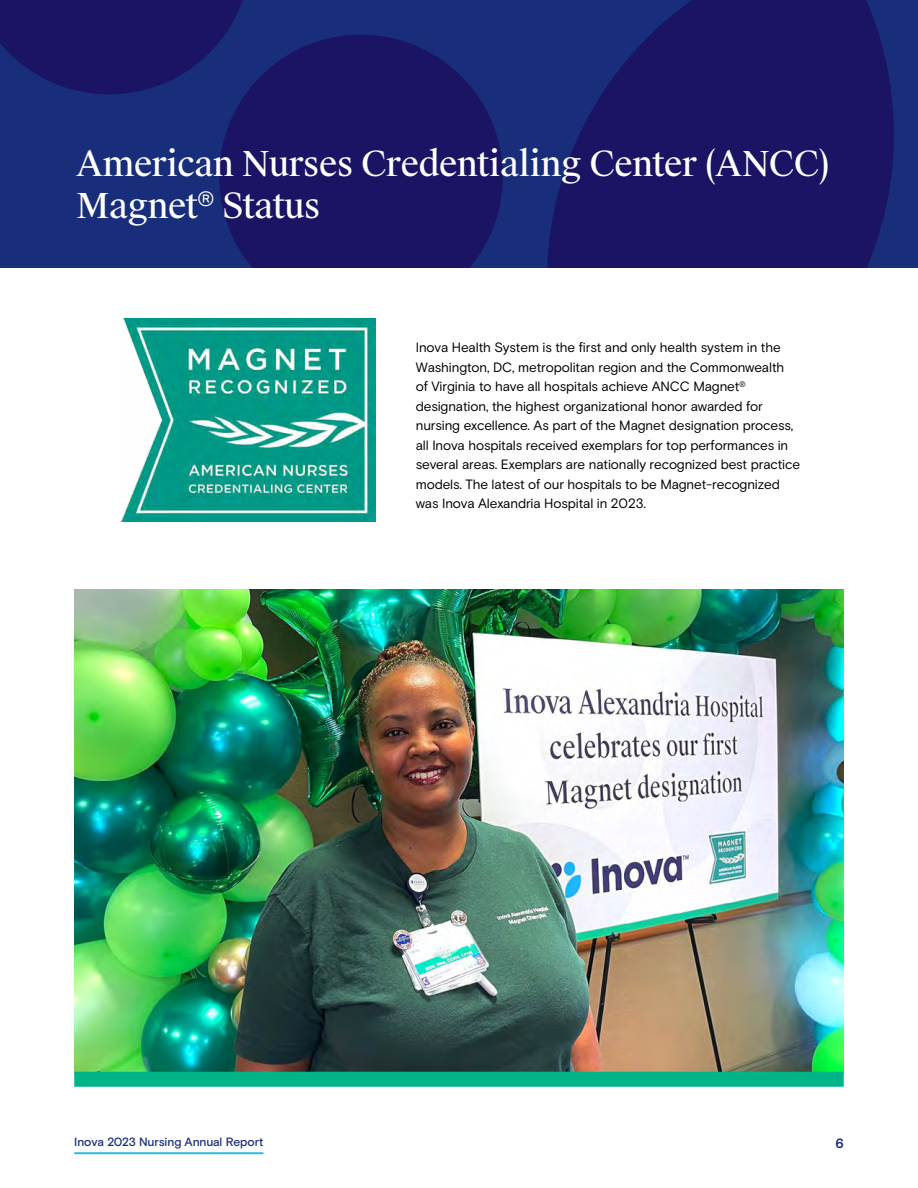
<style>
.page{position:relative;width:918px;height:1188px;background:#fff}
.page>*{position:absolute;margin:0;border:0;box-sizing:border-box;transform-origin:0 0}
.t1{font:34.5px/42px "Suisse Works";letter-spacing:-.015em;color:#fff}
.t2{font:13.5px/19.5px "Basis Grotesque Pro";letter-spacing:-.01em;color:#000}
.t3{font:700 13.5px "Basis Grotesque Pro";color:#182e7a}
.t4{font:500 12px "Basis Grotesque Pro";letter-spacing:-.005em;color:#182e7a}
</style>
<div class="page">
<hr style="left:74px;top:1152px;width:189px;height:2px;background:#26b8eb">
<svg style="left:0;top:0;width:918px;height:268px;background:#191d6c"></svg>
<img style="left:122px;top:319px;width:253px;height:203px">
<img style="left:74px;top:590px;width:770px;height:482px">
<div style="left:74px;top:1072px;width:770px;height:15px;background:#00b48a"></div>
<h1 class="t1" style="left:76px;top:143px;width:755px">American Nurses Credentialing Center (ANCC)<br>Magnet<sup>®</sup> Status</h1>
<p class="t2" style="left:416px;top:338px;width:386px">Inova Health System is the first and only health system in the Washington, DC, metropolitan region and the Commonwealth<br>of Virginia to have all hospitals achieve ANCC Magnet<sup>® </sup>designation, the highest organizational honor awarded for nursing excellence. As part of the Magnet designation process, all Inova hospitals received exemplars for top performances in several areas. Exemplars are nationally recognized best practice models. The latest of our hospitals to be Magnet-recognized was Inova Alexandria Hospital in 2023.</p>
<p class="t4" style="left:74px;top:1134px;width:191px">Inova 2023 Nursing Annual Report</p>
<p class="t3" style="left:835px;top:1136px;width:10px">6</p>
</div>
